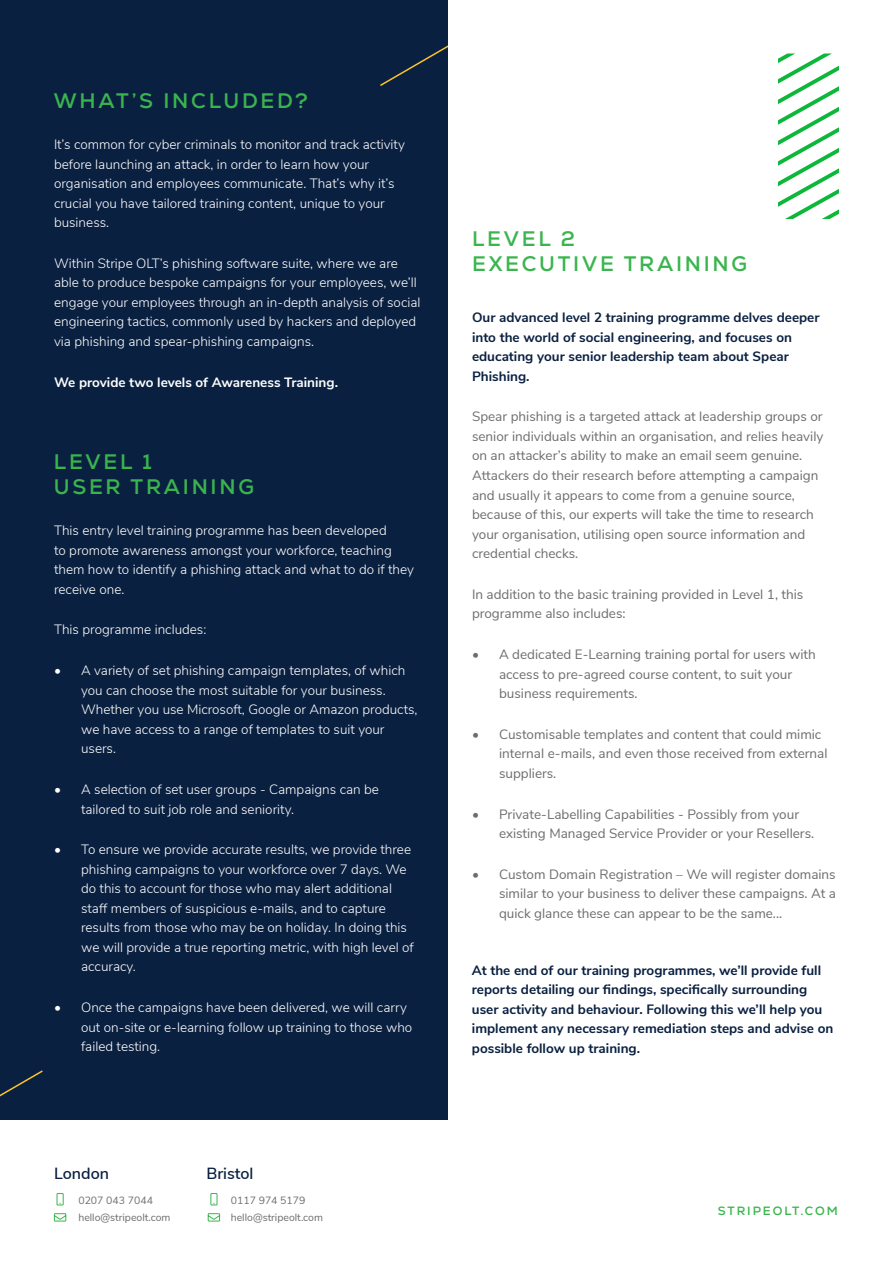
<style>
.page{position:relative;width:893px;height:1263px;background:#fff}
.page>*{position:absolute;margin:0;border:0;box-sizing:border-box;transform-origin:0 0}
.t1{font:700 21px "Nexa";letter-spacing:.13em;color:#3ab54e}
.t2{font:600 16.2px "Nunito Sans";color:#0a2041}
.t3{font:300 13.5px/19.5px "Nunito Sans";color:#fff}
.t4{font:13.5px/19.5px "Nunito Sans";color:#6c6d70}
.t5{font:700 13.5px/19.5px "Nunito Sans";color:#081f40}
.t6{font:700 13.5px/19.5px "Nunito Sans";color:#0a2041}
.t7{font:700 13.5px "Nunito Sans";color:#fff}
.t8{font:700 12px "Nexa";letter-spacing:.16em;color:#3ab54e}
.t9{font:10.5px "Nunito Sans";color:#6c6d70}
</style>
<div class="page">
<div style="left:0;top:0;width:447px;height:1119px;background:#0a2040"></div>
<svg style="left:380px;top:46px;width:67px;height:40px"></svg>
<svg style="left:778px;top:54px;width:61px;height:165px"></svg>
<svg style="left:0;top:1070px;width:44px;height:50px"></svg>
<div style="left:57px;top:1193px;width:7px;height:12px;border:1px solid #3ab54e"></div>
<svg style="left:207px;top:1213px;width:14px;height:9px"></svg>
<svg style="left:53px;top:1213px;width:14px;height:9px"></svg>
<div style="left:211px;top:1193px;width:6px;height:12px;border:1px solid #3ab54e"></div>
<p class="t1" style="left:54px;top:87px;width:255px">WHAT’S INCLUDED?</p>
<p class="t3" style="left:54px;top:134px;width:352px">It’s common for cyber criminals to monitor and track activity before launching an attack, in order to learn how your organisation and employees communicate. That’s why it’s crucial you have tailored training content, unique to your business.</p>
<p class="t3" style="left:54px;top:253px;width:368px">Within Stripe OLT’s phishing software suite, where we are able to produce bespoke campaigns for your employees, we’ll engage your employees through an in-depth analysis of social engineering tactics, commonly used by hackers and deployed via phishing and spear-phishing campaigns.</p>
<p class="t7" style="left:54px;top:372px;width:286px">We provide two levels of Awareness Training.</p>
<p class="t1" style="left:54px;top:448px;width:99px">LEVEL 1</p>
<p class="t1" style="left:54px;top:473px;width:202px">USER TRAINING</p>
<p class="t3" style="left:54px;top:520px;width:361px">This entry level training programme has been developed<br>to promote awareness amongst your workforce, teaching them how to identify a phishing attack and what to do if they receive one.</p>
<p class="t3" style="left:54px;top:619px;width:154px">This programme includes:</p>
<p class="t3" style="left:81px;top:660px;width:338px;text-indent:-27px">• A variety of set phishing campaign templates, of which you can choose the most suitable for your business.<br>Whether you use Microsoft, Google or Amazon products, we have access to a range of templates to suit your users.</p>
<p class="t3" style="left:81px;top:779px;width:299px;text-indent:-27px">• A selection of set user groups - Campaigns can be tailored to suit job role and seniority.</p>
<p class="t3" style="left:81px;top:839px;width:334px;text-indent:-27px">• To ensure we provide accurate results, we provide three phishing campaigns to your workforce over 7 days. We do this to account for those who may alert additional staff members of suspicious e-mails, and to capture results from those who may be on holiday. In doing this we will provide a true reporting metric, with high level of accuracy.</p>
<p class="t3" style="left:81px;top:997px;width:333px;text-indent:-27px">• Once the campaigns have been delivered, we will carry out on-site or e-learning follow up training to those who failed testing.</p>
<p class="t2" style="left:54px;top:1161px;width:57px">London</p>
<p class="t9" style="left:78px;top:1192px;width:76px">0207 043 7044</p>
<p class="t9" style="left:78px;top:1210px;width:94px">hello@stripeolt.com</p>
<p class="t2" style="left:206px;top:1161px;width:49px">Bristol</p>
<p class="t9" style="left:231px;top:1192px;width:76px">0117 974 5179</p>
<p class="t9" style="left:231px;top:1210px;width:94px">hello@stripeolt.com</p>
<p class="t1" style="left:472px;top:226px;width:104px">LEVEL 2</p>
<p class="t1" style="left:472px;top:251px;width:277px">EXECUTIVE TRAINING</p>
<p class="t6" style="left:472px;top:307px;width:349px">Our advanced level 2 training programme delves deeper into the world of social engineering, and focuses on educating your senior leadership team about Spear Phishing.</p>
<p class="t4" style="left:472px;top:406px;width:353px">Spear phishing is a targeted attack at leadership groups or senior individuals within an organisation, and relies heavily on an attacker’s ability to make an email seem genuine.<br>Attackers do their research before attempting a campaign and usually it appears to come from a genuine source, because of this, our experts will take the time to research your organisation, utilising open source information and credential checks.</p>
<p class="t4" style="left:472px;top:583px;width:333px">In addition to the basic training provided in Level 1, this programme also includes:</p>
<p class="t4" style="left:499px;top:644px;width:318px;text-indent:-27px">• A dedicated E-Learning training portal for users with access to pre-agreed course content, to suit your business requirements.</p>
<p class="t4" style="left:499px;top:723px;width:330px;text-indent:-27px">• Customisable templates and content that could mimic internal e-mails, and even those received from external suppliers.</p>
<p class="t4" style="left:499px;top:803px;width:317px;text-indent:-27px">• Private-Labelling Capabilities - Possibly from your existing Managed Service Provider or your Resellers.</p>
<p class="t4" style="left:499px;top:863px;width:338px;text-align:justify;text-indent:-27px">• Custom Domain Registration – We will register domains similar to your business to deliver these campaigns. At a quick glance these can appear to be the same...</p>
<p class="t5" style="left:472px;top:959px;width:363px">At the end of our training programmes, we’ll provide full reports detailing our findings, specifically surrounding user activity and behaviour. Following this we’ll help you implement any necessary remediation steps and advise on possible follow up training.</p>
<p class="t8" style="left:718px;top:1203px;width:121px">STRIPEOLT.COM</p>
</div>
